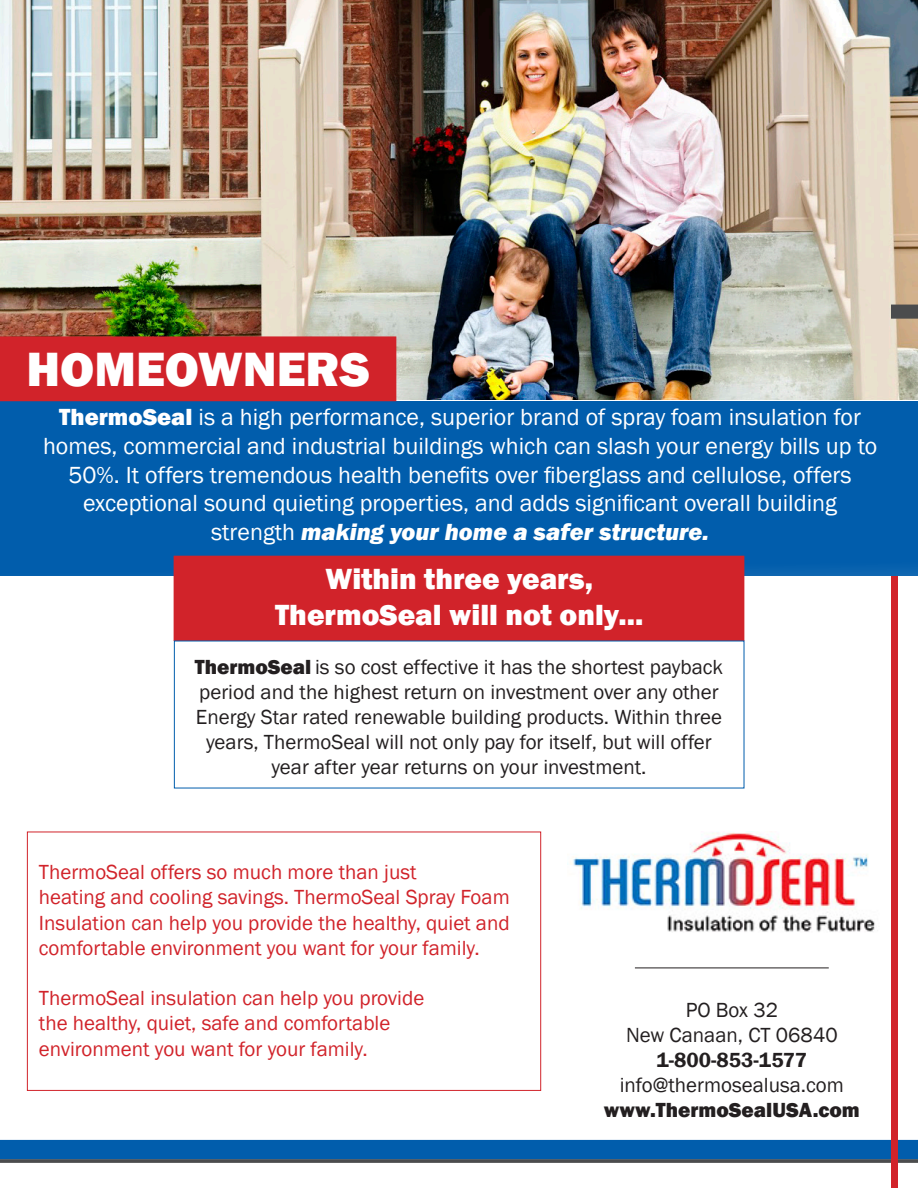
<style>
.page{position:relative;width:918px;height:1188px;background:#fff}
.page>*{position:absolute;margin:0;border:0;box-sizing:border-box;transform-origin:0 0}
.t1{font:800 49.5px "Franklin Gothic";color:#fff}
.t2{font:800 30px "Franklin Gothic";color:#fff}
.t3{font:24px/28.8px "Franklin Gothic";color:#fff;text-align:center}
.t4{font:21px/25.2px "Franklin Gothic";color:#231f20;text-align:center}
.t5{font:21px/25.2px "Franklin Gothic";color:#d1232a;text-align:justify}
.t6{font:800 21px "Franklin Gothic";color:#231f20}
.t7{font:600 21px "Franklin Gothic";color:#231f20}
.s1{font-weight:800}
.s2{font-weight:800;font-style:italic}
</style>
<div class="page">
<img style="left:0;top:0;width:918px;height:399px">
<div style="left:892px;top:305px;width:25px;height:13px;background:#4b4c4d"></div>
<div style="left:891px;top:305px;width:27px;height:14px;border:2px solid #4b4c4d"></div>
<div style="left:0;top:401px;width:918px;height:175px;background:#015dac"></div>
<div style="left:1px;top:337px;width:395px;height:63px;background:#d1232a"></div>
<div style="left:0;top:336px;width:396px;height:65px;border:2px solid #d1232a"></div>
<div style="left:174px;top:556px;width:570px;height:85px;background:#d1232a;border:2px solid #d1232a"></div>
<img style="left:567px;top:832px;width:308px;height:100px">
<hr style="left:635px;top:968px;width:194px;height:1px;background:#231f20">
<svg style="left:0;top:1159px;width:918px;height:4px;background:#525659"></svg>
<div style="left:0;top:1141px;width:918px;height:17px;background:#015dac"></div>
<div style="left:0;top:1140px;width:918px;height:19px;border:2px solid #015dac"></div>
<div style="left:892px;top:576px;width:6px;height:612px;background:#d1232a"></div>
<div style="left:27px;top:832px;width:514px;height:259px;border:1px solid #d1232a"></div>
<p class="t1" style="left:27px;top:337px;width:345px">HOMEOWNERS</p>
<p class="t3" style="left:43px;top:403px;width:836px"><span class="s1">ThermoSeal</span> is a high performance, superior brand of spray foam insulation for homes, commercial and industrial buildings which can slash your energy bills up to<br>50%. It offers tremendous health benefits over fiberglass and cellulose, offers</p>
<p class="t3" style="left:83px;top:490px;width:755px">exceptional sound quieting properties, and adds significant overall building strength <span class="s2">making your home a safer structure.</span></p>
<p class="t2" style="left:325px;top:560px;width:269px">Within three years,</p>
<p class="t2" style="left:275px;top:596px;width:370px">ThermoSeal will not only...</p>
<p class="t4" style="left:195px;top:654px;width:530px"><span class="s1">ThermoSeal</span> is so cost effective it has the shortest payback period and the highest return on investment over any other Energy Star rated renewable building products. Within three years, ThermoSeal will not only pay for itself, but will offer year after year returns on your investment.</p>
<p class="t5" style="left:39px;top:860px;width:379px">ThermoSeal offers so much more than just</p>
<p class="t5" style="left:39px;top:885px;width:472px">heating and cooling savings. ThermoSeal Spray Foam Insulation can help you provide the healthy, quiet and comfortable environment you want for your family.</p>
<p class="t5" style="left:39px;top:986px;width:387px">ThermoSeal insulation can help you provide</p>
<p class="t5" style="left:39px;top:1011px;width:353px">the healthy, quiet, safe and comfortable</p>
<p class="t5" style="left:39px;top:1036px;width:330px">environment you want for your family.</p>
<p class="t4" style="left:686px;top:998px;width:94px">PO Box 32</p>
<p class="t4" style="left:626px;top:1023px;width:213px">New Canaan, CT 06840</p>
<p class="t7" style="left:657px;top:1047px;width:152px">1-800-853-1577</p>
<p class="t4" style="left:620px;top:1073px;width:226px">info@thermosealusa.com</p>
<p class="t6" style="left:604px;top:1097px;width:258px">www.ThermoSealUSA.com</p>
</div>
